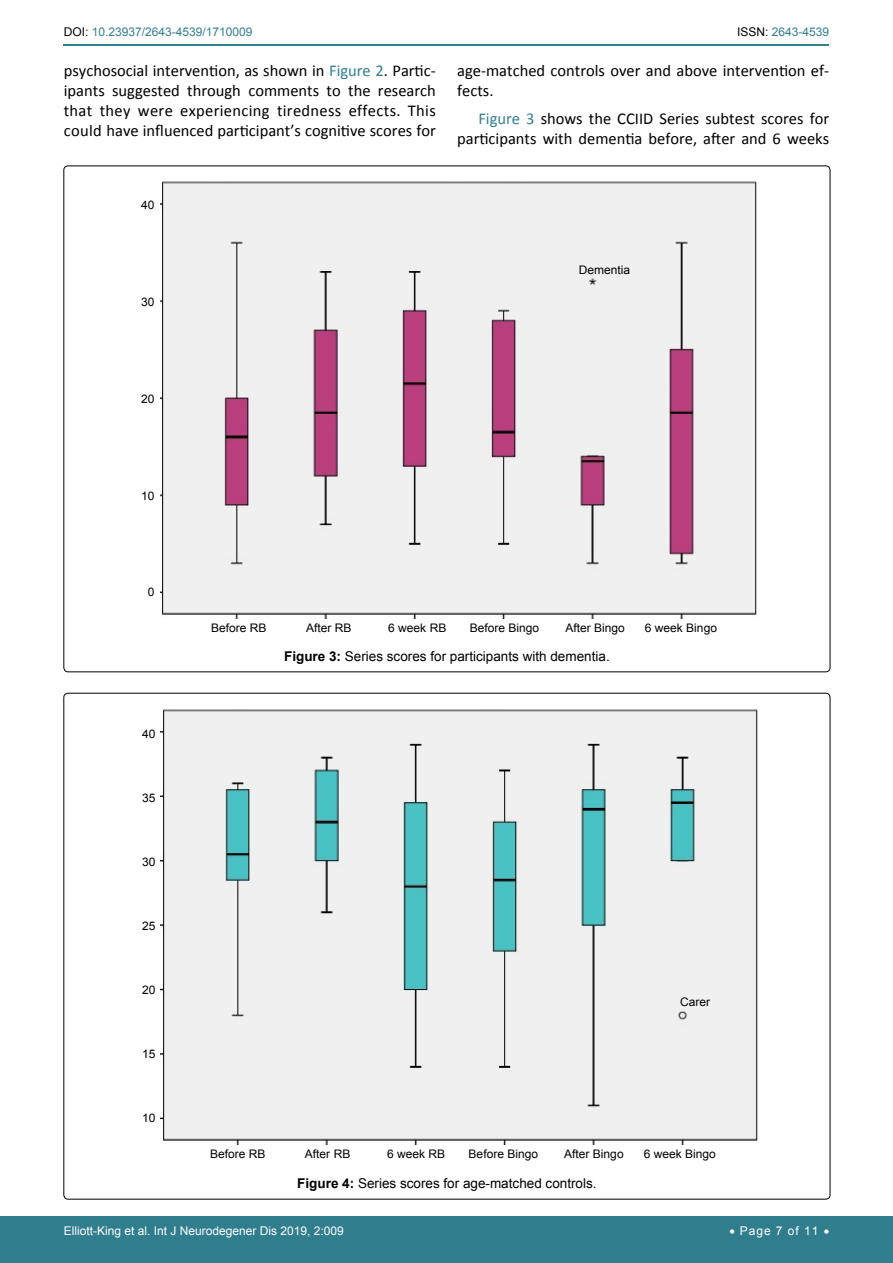
<style>
.page{position:relative;width:893px;height:1263px;background:#fff}
.page>*{position:absolute;margin:0;border:0;box-sizing:border-box;transform-origin:0 0}
.t1{font:16.5px/19.8px "Calibri";color:#000}
.t2{font:13.5px "Arial";color:#000}
.t3{font:12px "Arial";color:#fff}
.t4{font:12px "Arial";color:#30808d}
.t5{font:11.85px "Arial";color:#000}
.s1{color:#000}
.s2{color:#30808d}
.s3{font-weight:700}
</style>
<div class="page">
<hr style="left:64px;top:44px;width:765px;height:2px;background:#30808d">
<div style="left:0;top:1217px;width:893px;height:46px;background:#307d8d"></div>
<img style="left:160px;top:181px;width:597px;height:438px">
<div style="left:568px;top:261px;width:80px;height:17px;background:#f0f0f0"></div>
<img style="left:160px;top:709px;width:598px;height:436px">
<div style="left:671px;top:993px;width:45px;height:16px;background:#f0f0f0"></div>
<p class="t4" style="left:64px;top:24px;width:190px"><span class="s1">DOI:</span> 10.23937/2643-4539/1710009</p>
<p class="t4" style="left:737px;top:24px;width:94px"><span class="s1">ISSN:</span> 2643-4539</p>
<p class="t1" style="left:64px;top:61px;width:374px;text-align:justify">psychosocial intervention, as shown in <span class="s2">Figure 2</span>. Partic&shy;ipants suggested through comments to the research that they were experiencing tiredness effects. This could have influenced participant’s cognitive scores for</p>
<p class="t5" style="left:141px;top:197px;width:15px">40</p>
<p class="t1" style="left:457px;top:61px;width:374px">age-matched controls over and above intervention ef&shy;fects.</p>
<p class="t1" style="left:457px;top:109px;width:374px;text-align:right"><span class="s2">Figure 3</span> shows the CCIID Series subtest scores for participants with dementia before, after and 6 weeks</p>
<p class="t5" style="left:141px;top:294px;width:15px">30</p>
<p class="t5" style="left:579px;top:262px;width:53px">Dementia</p>
<p class="t5" style="left:141px;top:391px;width:15px">20</p>
<p class="t5" style="left:141px;top:488px;width:15px">10</p>
<p class="t5" style="left:148px;top:584px;width:8px">0</p>
<p class="t5" style="left:211px;top:620px;width:57px">Before RB</p>
<p class="t5" style="left:306px;top:620px;width:47px">After RB</p>
<p class="t5" style="left:388px;top:620px;width:60px">6 week RB</p>
<p class="t5" style="left:470px;top:620px;width:71px">Before Bingo</p>
<p class="t5" style="left:565px;top:620px;width:61px">After Bingo</p>
<p class="t5" style="left:645px;top:620px;width:74px">6 week Bingo</p>
<p class="t5" style="left:142px;top:726px;width:15px">40</p>
<p class="t5" style="left:142px;top:790px;width:15px">35</p>
<p class="t5" style="left:142px;top:854px;width:15px">30</p>
<p class="t5" style="left:142px;top:918px;width:15px">25</p>
<p class="t5" style="left:142px;top:982px;width:15px">20</p>
<p class="t5" style="left:142px;top:1046px;width:15px">15</p>
<p class="t5" style="left:142px;top:1110px;width:15px">10</p>
<p class="t2" style="left:284px;top:647px;width:327px"><span class="s3">Figure 3:</span> Series scores for participants with dementia.</p>
<p class="t5" style="left:680px;top:994px;width:32px">Carer</p>
<p class="t5" style="left:210px;top:1146px;width:57px">Before RB</p>
<p class="t5" style="left:305px;top:1146px;width:47px">After RB</p>
<p class="t5" style="left:387px;top:1146px;width:60px">6 week RB</p>
<p class="t5" style="left:469px;top:1146px;width:71px">Before Bingo</p>
<p class="t5" style="left:564px;top:1146px;width:61px">After Bingo</p>
<p class="t5" style="left:644px;top:1146px;width:74px">6 week Bingo</p>
<p class="t2" style="left:297px;top:1174px;width:301px"><span class="s3">Figure 4:</span> Series scores for age-matched controls.</p>
<p class="t3" style="left:64px;top:1223px;width:282px">Elliott-King et al. Int J Neurodegener Dis 2019, 2:009</p>
<p class="t3" style="left:729px;top:1223px;width:101px">• Page 7 of 11 •</p>
</div>
